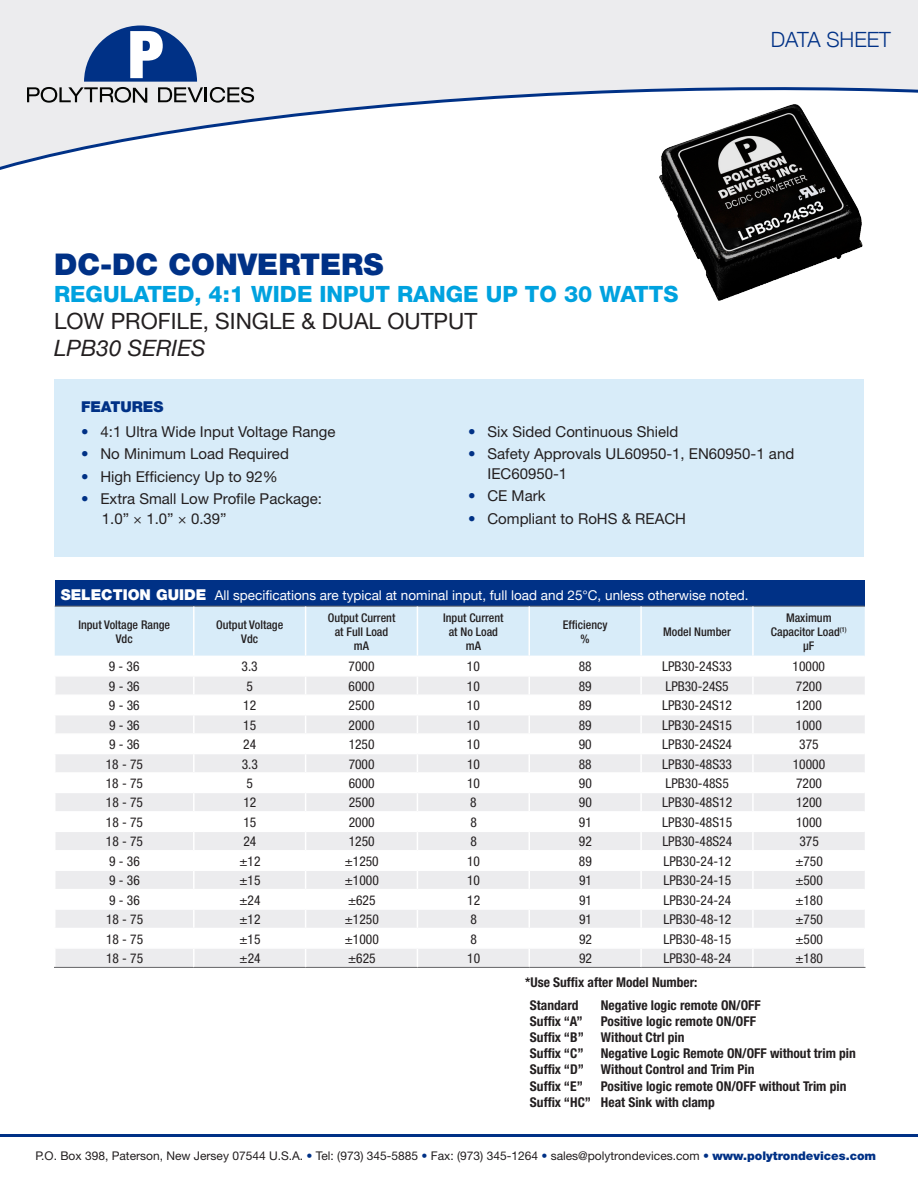
<style>
.page{position:relative;width:918px;height:1188px;background:#fff}
.page>*{position:absolute;margin:0;border:0;box-sizing:border-box;transform-origin:0 0}
.t1{font:900 30px "Helvetica Neue";color:#003186}
.t2{font:800 22.5px "Helvetica Neue";color:#00a2df}
.t3{font:22.5px "Helvetica Neue";color:#231f20}
.t4{font:italic 22.5px "Helvetica Neue";color:#231f20}
.t5{font:300 21px "Helvetica Neue";color:#003186}
.t6{font:15px/19.5px "Helvetica Neue";color:#231f20}
.t7{font:900 15px "Helvetica Neue";letter-spacing:-.005em;color:#003186}
.t8{font:condensed 13.5px "Helvetica Neue";color:#231f20}
.t9{font:700 condensed 13.5px/16.2px "Helvetica Neue";color:#231f20}
.t10{font:13.5px "Helvetica Neue";color:#fff}
.t11{font:500 condensed 12px/14.4px "Helvetica Neue";color:#231f20;text-align:center}
.t12{font:12px "Helvetica Neue";color:#231f20}
.s1{color:#003186}
.s2{font-stretch:condensed}
.s3{font-weight:900;font-size:15px}
.s4{font-weight:900;color:#003186}
</style>
<div class="page">
<div style="left:0;top:0;width:918px;height:87px;background:#ececee"></div>
<hr style="left:0;top:1134px;width:918px;height:3px;background:#003186">
<div style="left:54px;top:380px;width:810px;height:177px;background:#d8ecf9"></div>
<svg style="left:0;top:87px;width:626px;height:83px"></svg>
<svg style="left:27px;top:26px;width:227px;height:77px;background:#a7b3c7"></svg>
<div style="left:55px;top:580px;width:810px;height:26px;background:#003186"></div>
<img style="left:626px;top:67px;width:292px;height:234px">
<svg style="left:54px;top:606px;width:812px;height:362px"></svg>
<h1 class="t1" style="left:54px;top:247px;width:331px">DC-DC CONVERTERS</h1>
<h2 class="t2" style="left:54px;top:281px;width:626px">REGULATED, 4:1 WIDE INPUT RANGE UP TO 30 WATTS</h2>
<h2 class="t3" style="left:54px;top:308px;width:425px">LOW PROFILE, SINGLE &amp; DUAL OUTPUT</h2>
<h2 class="t4" style="left:54px;top:335px;width:153px">LPB30 SERIES</h2>
<h3 class="t5" style="left:771px;top:27px;width:122px">DATA SHEET</h3>
<p class="t7" style="left:81px;top:397px;width:84px">FEATURES</p>
<p class="t6" style="left:81px;top:421px;width:256px"><span class="s1">•</span> 4:1 Ultra Wide Input Voltage Range</p>
<p class="t6" style="left:81px;top:444px;width:209px"><span class="s1">•</span> No Minimum Load Required</p>
<p class="t6" style="left:81px;top:466px;width:198px"><span class="s1">•</span> High Efficiency Up to 92%</p>
<p class="t6" style="left:102px;top:489px;width:222px;text-indent:-21px"><span class="s1">•</span> Extra Small Low Profile Package:<br>1.0” <span class="s2">×</span> 1.0” <span class="s2">×</span> 0.39”</p>
<p class="t6" style="left:468px;top:421px;width:212px"><span class="s1">•</span> Six Sided Continuous Shield</p>
<p class="t6" style="left:488px;top:444px;width:308px;text-indent:-20px"><span class="s1">•</span> Safety Approvals UL60950-1, EN60950-1 and<br>IEC60950-1</p>
<p class="t6" style="left:468px;top:486px;width:79px"><span class="s1">•</span> CE Mark</p>
<p class="t6" style="left:468px;top:508px;width:220px"><span class="s1">•</span> Compliant to RoHS &amp; REACH</p>
<p class="t10" style="left:61px;top:587px;width:689px"><span class="s3">SELECTION GUIDE</span> All specifications are typical at nominal input, full load and 25°C, unless otherwise noted.</p>
<p class="t11" style="left:78px;top:617px;width:93px">Input Voltage Range<br>Vdc</p>
<p class="t11" style="left:216px;top:617px;width:69px">Output Voltage<br>Vdc</p>
<p class="t11" style="left:328px;top:610px;width:69px">Output Current at Full Load mA</p>
<p class="t11" style="left:443px;top:610px;width:62px">Input Current at No Load mA</p>
<p class="t11" style="left:563px;top:617px;width:46px">Efficiency %</p>
<p class="t11" style="left:663px;top:624px;width:69px">Model Number</p>
<p class="t11" style="left:771px;top:610px;width:77px">Maximum<br>Capacitor Load<sup>(1) </sup>μF</p>
<p class="t8" style="left:109px;top:659px;width:32px">9 - 36</p>
<p class="t8" style="left:242px;top:659px;width:18px">3.3</p>
<p class="t8" style="left:349px;top:659px;width:27px">7000</p>
<p class="t8" style="left:467px;top:659px;width:14px">10</p>
<p class="t8" style="left:579px;top:659px;width:14px">88</p>
<p class="t8" style="left:662px;top:659px;width:71px">LPB30-24S33</p>
<p class="t8" style="left:793px;top:659px;width:34px">10000</p>
<p class="t8" style="left:109px;top:678px;width:32px">9 - 36</p>
<p class="t8" style="left:246px;top:678px;width:8px">5</p>
<p class="t8" style="left:349px;top:678px;width:27px">6000</p>
<p class="t8" style="left:467px;top:678px;width:14px">10</p>
<p class="t8" style="left:579px;top:678px;width:14px">89</p>
<p class="t8" style="left:665px;top:678px;width:65px">LPB30-24S5</p>
<p class="t8" style="left:796px;top:678px;width:27px">7200</p>
<p class="t8" style="left:109px;top:698px;width:32px">9 - 36</p>
<p class="t8" style="left:243px;top:698px;width:14px">12</p>
<p class="t8" style="left:349px;top:698px;width:27px">2500</p>
<p class="t8" style="left:467px;top:698px;width:14px">10</p>
<p class="t8" style="left:579px;top:698px;width:14px">89</p>
<p class="t8" style="left:662px;top:698px;width:71px">LPB30-24S12</p>
<p class="t8" style="left:796px;top:698px;width:27px">1200</p>
<p class="t8" style="left:109px;top:717px;width:32px">9 - 36</p>
<p class="t8" style="left:243px;top:717px;width:14px">15</p>
<p class="t8" style="left:349px;top:717px;width:27px">2000</p>
<p class="t8" style="left:467px;top:717px;width:14px">10</p>
<p class="t8" style="left:579px;top:717px;width:14px">89</p>
<p class="t8" style="left:662px;top:717px;width:71px">LPB30-24S15</p>
<p class="t8" style="left:796px;top:717px;width:27px">1000</p>
<p class="t8" style="left:109px;top:737px;width:32px">9 - 36</p>
<p class="t8" style="left:243px;top:737px;width:14px">24</p>
<p class="t8" style="left:349px;top:737px;width:27px">1250</p>
<p class="t8" style="left:467px;top:737px;width:14px">10</p>
<p class="t8" style="left:579px;top:737px;width:14px">90</p>
<p class="t8" style="left:662px;top:737px;width:71px">LPB30-24S24</p>
<p class="t8" style="left:799px;top:737px;width:21px">375</p>
<p class="t8" style="left:106px;top:756px;width:39px">18 - 75</p>
<p class="t8" style="left:242px;top:756px;width:18px">3.3</p>
<p class="t8" style="left:349px;top:756px;width:27px">7000</p>
<p class="t8" style="left:467px;top:756px;width:14px">10</p>
<p class="t8" style="left:579px;top:756px;width:14px">88</p>
<p class="t8" style="left:662px;top:756px;width:71px">LPB30-48S33</p>
<p class="t8" style="left:793px;top:756px;width:34px">10000</p>
<p class="t8" style="left:106px;top:775px;width:39px">18 - 75</p>
<p class="t8" style="left:247px;top:775px;width:8px">5</p>
<p class="t8" style="left:349px;top:775px;width:27px">6000</p>
<p class="t8" style="left:467px;top:775px;width:14px">10</p>
<p class="t8" style="left:579px;top:775px;width:14px">90</p>
<p class="t8" style="left:665px;top:775px;width:65px">LPB30-48S5</p>
<p class="t8" style="left:796px;top:775px;width:27px">7200</p>
<p class="t8" style="left:106px;top:795px;width:39px">18 - 75</p>
<p class="t8" style="left:243px;top:795px;width:14px">12</p>
<p class="t8" style="left:349px;top:795px;width:27px">2500</p>
<p class="t8" style="left:470px;top:795px;width:8px">8</p>
<p class="t8" style="left:579px;top:795px;width:14px">90</p>
<p class="t8" style="left:662px;top:795px;width:71px">LPB30-48S12</p>
<p class="t8" style="left:796px;top:795px;width:27px">1200</p>
<p class="t8" style="left:106px;top:814px;width:39px">18 - 75</p>
<p class="t8" style="left:243px;top:814px;width:14px">15</p>
<p class="t8" style="left:349px;top:814px;width:27px">2000</p>
<p class="t8" style="left:470px;top:814px;width:8px">8</p>
<p class="t8" style="left:579px;top:814px;width:14px">91</p>
<p class="t8" style="left:662px;top:814px;width:71px">LPB30-48S15</p>
<p class="t8" style="left:796px;top:814px;width:27px">1000</p>
<p class="t8" style="left:106px;top:834px;width:39px">18 - 75</p>
<p class="t8" style="left:243px;top:834px;width:14px">24</p>
<p class="t8" style="left:349px;top:834px;width:27px">1250</p>
<p class="t8" style="left:470px;top:834px;width:8px">8</p>
<p class="t8" style="left:579px;top:834px;width:14px">92</p>
<p class="t8" style="left:662px;top:834px;width:71px">LPB30-48S24</p>
<p class="t8" style="left:799px;top:834px;width:21px">375</p>
<p class="t8" style="left:109px;top:853px;width:32px">9 - 36</p>
<p class="t8" style="left:239px;top:853px;width:23px">±12</p>
<p class="t8" style="left:345px;top:853px;width:36px">±1250</p>
<p class="t8" style="left:467px;top:853px;width:14px">10</p>
<p class="t8" style="left:579px;top:853px;width:14px">89</p>
<p class="t8" style="left:663px;top:853px;width:69px">LPB30-24-12</p>
<p class="t8" style="left:795px;top:853px;width:29px">±750</p>
<p class="t8" style="left:109px;top:873px;width:32px">9 - 36</p>
<p class="t8" style="left:239px;top:873px;width:23px">±15</p>
<p class="t8" style="left:345px;top:873px;width:36px">±1000</p>
<p class="t8" style="left:467px;top:873px;width:14px">10</p>
<p class="t8" style="left:579px;top:873px;width:14px">91</p>
<p class="t8" style="left:663px;top:873px;width:69px">LPB30-24-15</p>
<p class="t8" style="left:795px;top:873px;width:29px">±500</p>
<p class="t8" style="left:109px;top:892px;width:32px">9 - 36</p>
<p class="t8" style="left:239px;top:892px;width:23px">±24</p>
<p class="t8" style="left:348px;top:892px;width:29px">±625</p>
<p class="t8" style="left:467px;top:892px;width:14px">12</p>
<p class="t8" style="left:579px;top:892px;width:14px">91</p>
<p class="t8" style="left:663px;top:892px;width:69px">LPB30-24-24</p>
<p class="t8" style="left:795px;top:892px;width:29px">±180</p>
<p class="t8" style="left:106px;top:912px;width:39px">18 - 75</p>
<p class="t8" style="left:240px;top:912px;width:23px">±12</p>
<p class="t8" style="left:345px;top:912px;width:36px">±1250</p>
<p class="t8" style="left:470px;top:912px;width:8px">8</p>
<p class="t8" style="left:579px;top:912px;width:14px">91</p>
<p class="t8" style="left:663px;top:912px;width:69px">LPB30-48-12</p>
<p class="t8" style="left:795px;top:912px;width:29px">±750</p>
<p class="t8" style="left:106px;top:931px;width:39px">18 - 75</p>
<p class="t8" style="left:240px;top:931px;width:23px">±15</p>
<p class="t8" style="left:345px;top:931px;width:36px">±1000</p>
<p class="t8" style="left:470px;top:931px;width:8px">8</p>
<p class="t8" style="left:579px;top:931px;width:14px">92</p>
<p class="t8" style="left:663px;top:931px;width:69px">LPB30-48-15</p>
<p class="t8" style="left:795px;top:931px;width:29px">±500</p>
<p class="t8" style="left:106px;top:951px;width:39px">18 - 75</p>
<p class="t8" style="left:240px;top:951px;width:23px">±24</p>
<p class="t8" style="left:348px;top:951px;width:29px">±625</p>
<p class="t8" style="left:467px;top:951px;width:14px">10</p>
<p class="t8" style="left:579px;top:951px;width:14px">92</p>
<p class="t8" style="left:663px;top:951px;width:69px">LPB30-48-24</p>
<p class="t8" style="left:795px;top:951px;width:29px">±180</p>
<p class="t9" style="left:530px;top:971px;width:169px;line-height:22.5px;text-indent:-5px">*Use Suffix after Model Number:<br>Standard</p>
<p class="t9" style="left:530px;top:1013px;width:63px">Suffix “A”<br>Suffix “B”<br>Suffix “C”<br>Suffix “D”<br>Suffix “E”<br>Suffix “HC”</p>
<p class="t9" style="left:601px;top:996px;width:257px">Negative logic remote ON/OFF<br>Positive logic remote ON/OFF<br>Without Ctrl pin<br>Negative Logic Remote ON/OFF without trim pin<br>Without Control and Trim Pin<br>Positive logic remote ON/OFF without Trim pin<br>Heat Sink with clamp</p>
<p class="t12" style="left:36px;top:1149px;width:842px">P.O. Box 398, Paterson, New Jersey 07544 U.S.A. <span class="s1">•</span> Tel: (973) 345-5885 <span class="s1">•</span> Fax: (973) 345-1264 <span class="s1">•</span> sales@polytrondevices.com <span class="s1">•</span> <span class="s4">www.polytrondevices.com</span></p>
</div>
